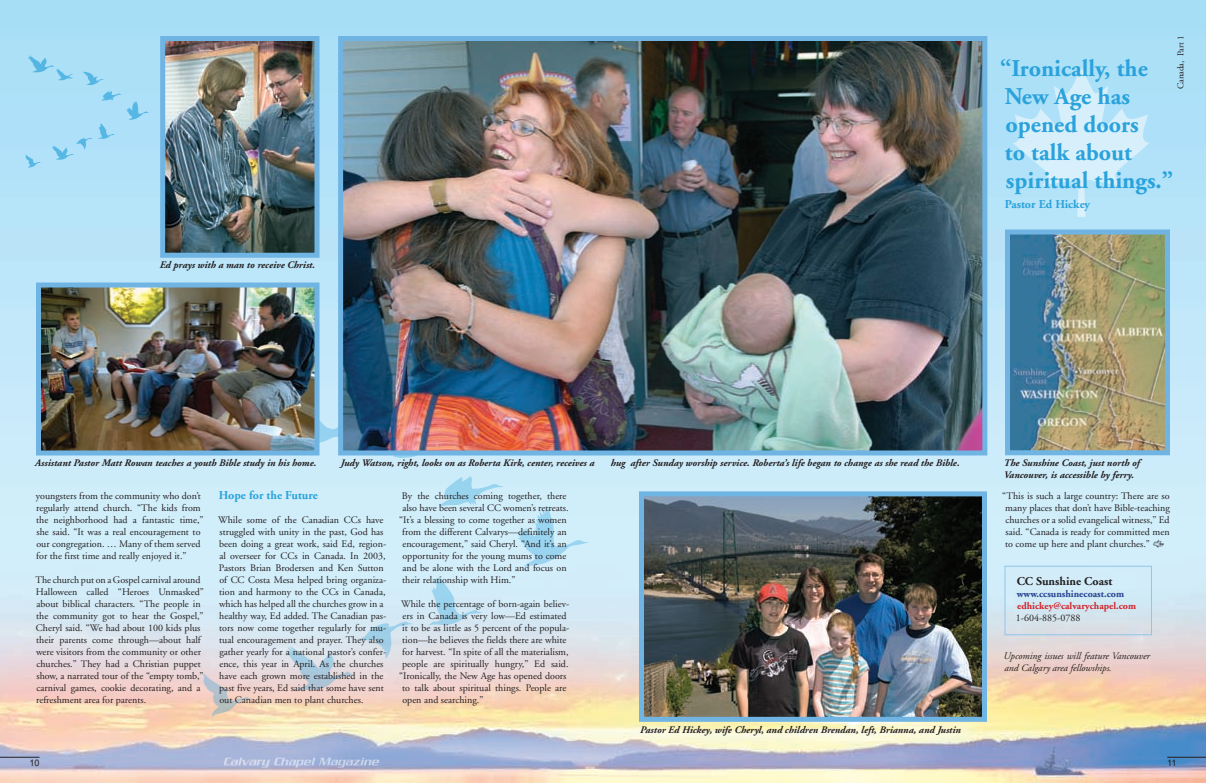
<style>
.page{position:relative;width:1206px;height:783px;background:#fff}
.page>*{position:absolute;margin:0;border:0;box-sizing:border-box;transform-origin:0 0}
.t1{font:700 24px/28px "Adobe Garamond";color:#2aa2db}
.t2{font:700 12px "Adobe Garamond";color:#2aa2db}
.t3{font:700 12px "Adobe Garamond";color:#231f20}
.t4{font:10px/12px "Adobe Garamond";color:#231f20}
.t5{font:italic 700 10px/12px "Adobe Garamond";color:#231f20}
.t6{font:italic 10px/12px "Adobe Garamond";color:#231f20}
.t7{font:700 10px "Adobe Garamond";color:#d1232a}
.t8{font:700 10px "Adobe Garamond";color:#25408f}
.t9{font:9px "Adobe Garamond";letter-spacing:-.005em;color:#231f20}
.t10{font:9px "Arial";color:#231f20}
</style>
<div class="page">
<img style="left:0;top:0;width:1206px;height:783px">
<svg style="left:224px;top:758px;width:155px;height:10px;background:#afbbdb"></svg>
<hr style="left:0;top:757px;width:39px;height:1px;background:#231f20">
<svg style="left:380px;top:456px;width:68px;height:2px"></svg>
<svg style="left:319px;top:405px;width:19px;height:38px"></svg>
<svg style="left:429px;top:576px;width:53px;height:50px;background:#c1e3f3"></svg>
<svg style="left:517px;top:506px;width:72px;height:62px;background:#c0e5f7"></svg>
<svg style="left:284px;top:622px;width:128px;height:69px;background:#d6dce4"></svg>
<svg style="left:438px;top:476px;width:67px;height:32px;background:#bbe3f6"></svg>
<svg style="left:202px;top:673px;width:50px;height:44px;background:#e1cdc5"></svg>
<hr style="left:1167px;top:757px;width:39px;height:1px;background:#231f20">
<svg style="left:1012px;top:67px;width:138px;height:150px;background:#c0e7f9"></svg>
<img style="left:42px;top:289px;width:271px;height:161px">
<div style="left:36px;top:283px;width:283px;height:173px;border:5px solid #6fb4e3"></div>
<img style="left:166px;top:42px;width:147px;height:210px">
<div style="left:160px;top:36px;width:159px;height:222px;border:5px solid #6fb4e3"></div>
<img style="left:645px;top:497px;width:336px;height:219px">
<div style="left:639px;top:491px;width:348px;height:231px;border:5px solid #6fb4e3"></div>
<img style="left:1011px;top:236px;width:153px;height:213px">
<div style="left:1005px;top:230px;width:165px;height:225px;border:5px solid #6fb4e3"></div>
<img style="left:344px;top:42px;width:637px;height:408px">
<div style="left:338px;top:36px;width:649px;height:420px;border:5px solid #6fb4e3"></div>
<svg style="left:1153px;top:540px;width:11px;height:8px"></svg>
<div style="left:1004px;top:566px;width:148px;height:69px;border:1px solid #92c5ea"></div>
<svg style="left:82px;top:72px;width:22px;height:13px"></svg>
<svg style="left:28px;top:55px;width:45px;height:25px"></svg>
<svg style="left:25px;top:154px;width:16px;height:14px"></svg>
<svg style="left:52px;top:91px;width:97px;height:69px;background:#a8def7"></svg>
<p class="t5" style="left:160px;top:260px;width:157px">Ed prays with a man to receive Christ.</p>
<p class="t9" style="left:1176px;top:89px;width:55px;rotate:-90deg">Canada, Part 1</p>
<h1 class="t1" style="left:1000px;top:54px;width:175px">“Ironically, the<br>New Age has opened doors<br>to talk about spiritual things.”</h1>
<p class="t2" style="left:1005px;top:197px;width:87px">Pastor Ed Hickey</p>
<p class="t5" style="left:35px;top:457px;width:283px">Assistant Pastor Matt Rowan teaches a youth Bible study in his home.</p>
<p class="t5" style="left:341px;top:457px;width:255px">Judy Watson, right, looks on as Roberta Kirk, center, receives a</p>
<p class="t5" style="left:611px;top:457px;width:350px">hug after Sunday worship service. Roberta’s life began to change as she read the Bible.</p>
<p class="t4" style="left:36px;top:490px;width:169px">youngsters from the community who don’t regularly attend church. “The kids from the neighborhood had a fantastic time,” she said. “It was a real encouragement to our congregation. … Many of them served for the first time and really enjoyed it.”</p>
<p class="t4" style="left:35px;top:574px;width:170px">The church put on a Gospel carnival around Halloween called “Heroes Unmasked” about biblical characters. “The people in the community got to hear the Gospel,” Cheryl said. “We had about 100 kids plus their parents come through—about half were visitors from the community or other churches.” They had a Christian puppet show, a narrated tour of the “empty tomb,” carnival games, cookie decorating, and a refreshment area for parents.</p>
<p class="t2" style="left:219px;top:488px;width:100px">Hope for the Future</p>
<p class="t4" style="left:218px;top:514px;width:170px">While some of the Canadian CCs have struggled with unity in the past, God has been doing a great work, said Ed, region&shy;al overseer for CCs in Canada. In 2003, Pastors Brian Brodersen and Ken Sutton of CC Costa Mesa helped bring organiza&shy;tion and harmony to the CCs in Canada, which has helped all the churches grow in a healthy way, Ed added. The Canadian pas&shy;tors now come together regularly for mu&shy;tual encouragement and prayer. They also gather yearly for a national pastor’s confer&shy;ence, this year in April. As the churches have each grown more established in the past five years, Ed said that some have sent out Canadian men to plant churches.</p>
<p class="t4" style="left:402px;top:490px;width:166px">By the churches coming together, there</p>
<p class="t4" style="left:402px;top:502px;width:168px">also have been several CC women’s retreats.</p>
<p class="t4" style="left:399px;top:514px;width:169px">“It’s a blessing to come together as women</p>
<p class="t4" style="left:402px;top:526px;width:166px">from the different Calvarys—definitely an</p>
<p class="t4" style="left:402px;top:538px;width:166px">encouragement,” said Cheryl. “And it’s an</p>
<p class="t4" style="left:402px;top:550px;width:166px">opportunity for the young mums to come</p>
<p class="t4" style="left:402px;top:562px;width:166px">and be alone with the Lord and focus on</p>
<p class="t4" style="left:402px;top:574px;width:115px">their relationship with Him.”</p>
<p class="t4" style="left:401px;top:598px;width:170px">While the percentage of born-again believ-</p>
<p class="t4" style="left:402px;top:610px;width:166px">ers in Canada is very low—Ed estimated</p>
<p class="t4" style="left:402px;top:622px;width:169px">it to be as little as 5 percent of the popula-</p>
<p class="t4" style="left:402px;top:634px;width:166px">tion—he believes the fields there are white</p>
<p class="t4" style="left:402px;top:646px;width:168px">for harvest. “In spite of all the materialism,</p>
<p class="t4" style="left:402px;top:658px;width:168px">people are spiritually hungry,” Ed said.</p>
<p class="t4" style="left:399px;top:670px;width:169px">“Ironically, the New Age has opened doors</p>
<p class="t4" style="left:402px;top:682px;width:166px">to talk about spiritual things. People are</p>
<p class="t4" style="left:402px;top:694px;width:82px">open and searching.”</p>
<p class="t5" style="left:640px;top:724px;width:322px">Pastor Ed Hickey, wife Cheryl, and children Brendan, left, Brianna, and Justin</p>
<p class="t5" style="left:1004px;top:457px;width:137px">The Sunshine Coast, just north of<br>Vancouver, is accessible by ferry.</p>
<p class="t4" style="left:1002px;top:490px;width:169px;text-align:justify">“This is such a large country: There are so many places that don’t have Bible-teaching churches or a solid evangelical witness,” Ed said. “Canada is ready for committed men to come up here and plant churches.”</p>
<p class="t3" style="left:1017px;top:574px;width:97px">CC Sunshine Coast</p>
<p class="t8" style="left:1017px;top:588px;width:109px">www.ccsunshinecoast.com</p>
<p class="t7" style="left:1017px;top:600px;width:121px">edhickey@calvarychapel.com</p>
<p class="t4" style="left:1016px;top:612px;width:66px">1-604-885-0788</p>
<p class="t6" style="left:1004px;top:651px;width:148px">Upcoming issues will feature Vancouver and Calgary area fellowships.</p>
<p class="t10" style="left:29px;top:756px;width:12px">10</p>
<p class="t10" style="left:1167px;top:756px;width:11px">11</p>
</div>
